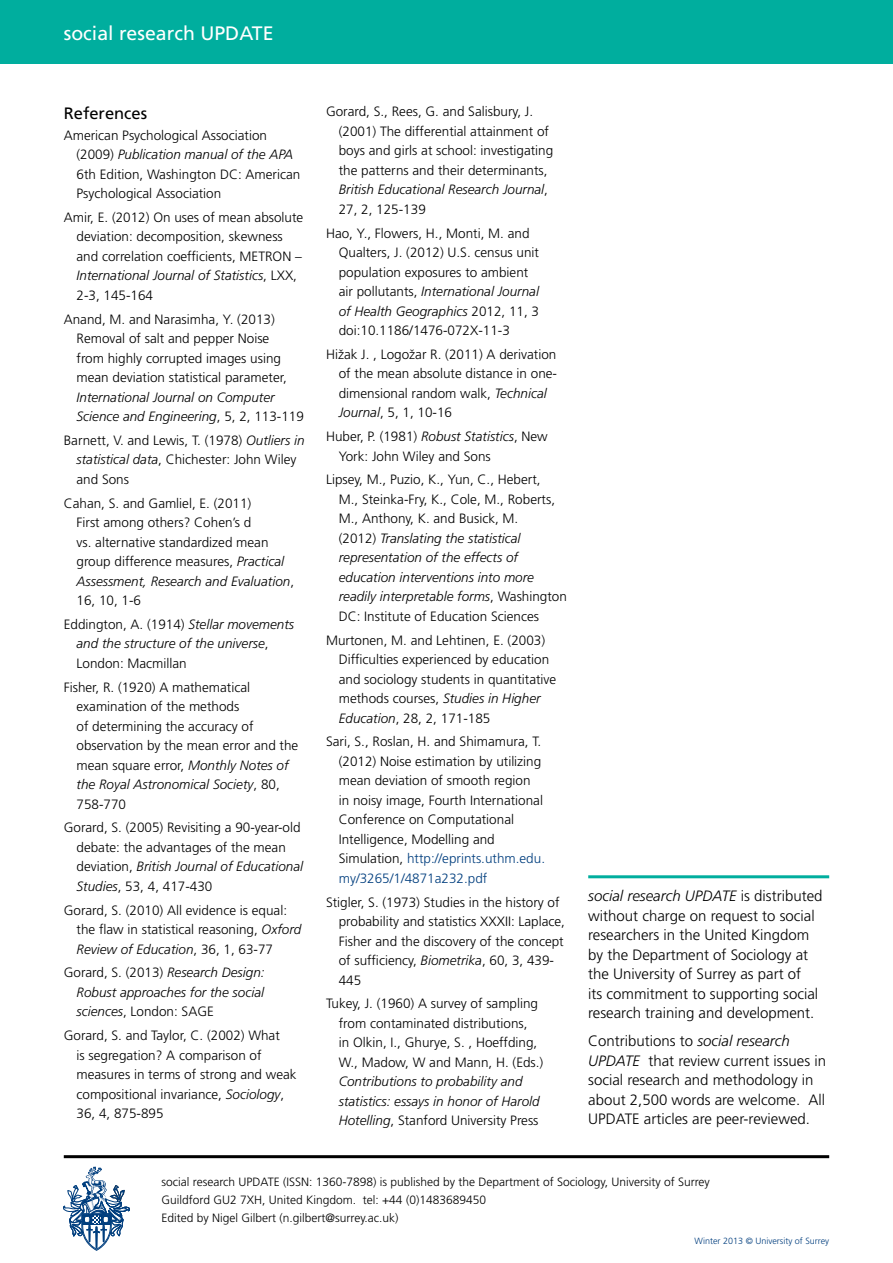
<style>
.page{position:relative;width:893px;height:1263px;background:#fff}
.page>*{position:absolute;margin:0;border:0;box-sizing:border-box;transform-origin:0 0}
.t1{font:19.5px "Frutiger LT Std";color:#fff}
.t2{font:16.5px "Frutiger LT Std";color:#000}
.t3{font:300 15px/19.5px "Frutiger LT Std";color:#000}
.t4{font:300 13.5px/19.5px "Frutiger LT Std";color:#000}
.t5{font:italic 300 13.5px/19.5px "Frutiger LT Std";color:#000}
.t6{font:300 12px/18px "Frutiger LT Std";color:#000}
.t7{font:300 9px "Frutiger LT Std";color:#003e7e}
.s1{font-style:italic}
.s2{font-style:normal}
.s3{color:#003e7e}
</style>
<div class="page">
<div style="left:0;top:0;width:893px;height:64px;background:#00ae9e"></div>
<hr style="left:64px;top:1155px;width:765px;height:3px;background:#000">
<svg style="left:63px;top:1167px;width:67px;height:83px"></svg>
<hr style="left:588px;top:875px;width:241px;height:3px;background:#00ae9e">
<h1 class="t1" style="left:64px;top:22px;width:211px">social research UPDATE</h1>
<p class="t2" style="left:64px;top:103px;width:85px">References</p>
<p class="t4" style="left:77px;top:125px;width:225px;text-indent:-13px">American Psychological Association (2009) <span class="s1">Publication manual of the APA </span>6th Edition, Washington DC: American Psychological Association</p>
<p class="t4" style="left:77px;top:208px;width:228px;text-indent:-13px">Amir, E. (2012) On uses of mean absolute deviation: decomposition, skewness and correlation coefficients, METRON – <span class="s1">International Journal of Statistics</span>, LXX, 2-3, 145-164</p>
<p class="t4" style="left:77px;top:309px;width:212px;text-indent:-13px">Anand, M. and Narasimha, Y. (2013)<br>Removal of salt and pepper Noise from highly corrupted images using mean deviation statistical parameter,</p>
<p class="t5" style="left:77px;top:387px;width:229px">International Journal on Computer<br>Science and Engineering<span class="s2">, 5, 2, 113-119</span></p>
<p class="t4" style="left:77px;top:431px;width:230px;text-indent:-13px">Barnett, V. and Lewis, T. (1978) <span class="s1">Outliers in statistical data</span>, Chichester: John Wiley and Sons</p>
<p class="t4" style="left:77px;top:493px;width:219px;text-indent:-13px">Cahan, S. and Gamliel, E. (2011)<br>First among others? Cohen’s d<br>vs. alternative standardized mean group difference measures, <span class="s1">Practical<br>Assessment, Research and Evaluation</span>,<br>16, 10, 1-6</p>
<p class="t5" style="left:77px;top:615px;width:219px;text-indent:-13px"><span class="s2">Eddington, A. (1914)</span> Stellar movements and the structure of the universe<span class="s2">,<br>London: Macmillan</span></p>
<p class="t4" style="left:77px;top:677px;width:223px;text-indent:-13px">Fisher, R. (1920) A mathematical examination of the methods<br>of determining the accuracy of observation by the mean error and the mean square error, <span class="s1">Monthly Notes of the Royal Astronomical Society</span>, 80,<br>758-770</p>
<p class="t4" style="left:77px;top:818px;width:228px;text-indent:-13px">Gorard, S. (2005) Revisiting a 90-year-old debate: the advantages of the mean deviation, <span class="s1">British Journal of Educational Studies</span>, 53, 4, 417-430</p>
<p class="t4" style="left:77px;top:900px;width:226px;text-indent:-13px">Gorard, S. (2010) All evidence is equal: the flaw in statistical reasoning, <span class="s1">Oxford<br>Review of Education</span>, 36, 1, 63-77</p>
<p class="t5" style="left:77px;top:963px;width:190px;text-align:justify;text-indent:-13px"><span class="s2">Gorard, S. (2013)</span> Research Design:<br>Robust approaches for the social sciences<span class="s2">, London: SAGE</span></p>
<p class="t4" style="left:77px;top:1026px;width:222px;text-indent:-13px">Gorard, S. and Taylor, C. (2002) What<br>is segregation? A comparison of measures in terms of strong and weak compositional invariance, <span class="s1">Sociology</span>,<br>36, 4, 875-895</p>
<p class="t4" style="left:339px;top:102px;width:216px;text-indent:-13px">Gorard, S., Rees, G. and Salisbury, J. (2001) The differential attainment of boys and girls at school: investigating the patterns and their determinants, <span class="s1">British Educational Research Journal</span>, 27, 2, 125-139</p>
<p class="t4" style="left:339px;top:223px;width:202px;text-indent:-13px">Hao, Y., Flowers, H., Monti, M. and Qualters, J. (2012) U.S. census unit population exposures to ambient air pollutants, <span class="s1">International Journal of Health Geographics</span> 2012, 11, 3 doi:10.1186/1476-072X-11-3</p>
<p class="t4" style="left:339px;top:345px;width:220px;text-indent:-13px">Hižak J. , Logožar R. (2011) A derivation of the mean absolute distance in one&shy;dimensional random walk, <span class="s1">Technical Journal</span>, 5, 1, 10-16</p>
<p class="t4" style="left:339px;top:427px;width:211px;text-indent:-13px">Huber, P. (1981) <span class="s1">Robust Statistics</span>, New<br>York: John Wiley and Sons</p>
<p class="t4" style="left:339px;top:470px;width:230px;text-indent:-13px">Lipsey, M., Puzio, K., Yun, C., Hebert,<br>M., Steinka-Fry, K., Cole, M., Roberts, M., Anthony, K. and Busick, M.<br>(2012) <span class="s1">Translating the statistical representation of the effects of education interventions into more readily interpretable forms</span>, Washington DC: Institute of Education Sciences</p>
<p class="t4" style="left:339px;top:630px;width:219px;text-indent:-13px">Murtonen, M. and Lehtinen, E. (2003)<br>Difficulties experienced by education and sociology students in quantitative methods courses, <span class="s1">Studies in Higher Education</span>, 28, 2, 171-185</p>
<p class="t4" style="left:339px;top:732px;width:208px;text-indent:-13px">Sari, S., Roslan, H. and Shimamura, T. (2012) Noise estimation by utilizing mean deviation of smooth region<br>in noisy image, Fourth International Conference on Computational Intelligence, Modelling and Simulation, <span class="s3">http://eprints.uthm.edu. my/3265/1/4871a232.pdf</span></p>
<p class="t4" style="left:339px;top:892px;width:228px;text-indent:-13px">Stigler, S. (1973) Studies in the history of probability and statistics XXXII: Laplace, Fisher and the discovery of the concept of sufficiency, <span class="s1">Biometrika</span>, 60, 3, 439- 445</p>
<p class="t4" style="left:339px;top:994px;width:206px;text-indent:-13px">Tukey, J. (1960) A survey of sampling from contaminated distributions,<br>in Olkin, I., Ghurye, S. , Hoeffding, W., Madow, W and Mann, H. (Eds.)</p>
<p class="t5" style="left:339px;top:1072px;width:203px">Contributions to probability and statistics: essays in honor of Harold<br>Hotelling<span class="s2">, Stanford University Press</span></p>
<p class="t3" style="left:588px;top:887px;width:236px"><span class="s1">social research UPDATE</span> is distributed without charge on request to social researchers in the United Kingdom by the Department of Sociology at the University of Surrey as part of<br>its commitment to supporting social research training and development.</p>
<p class="t3" style="left:588px;top:1032px;width:239px">Contributions to <span class="s1">social research UPDATE</span> that review current issues in social research and methodology in about 2,500 words are welcome. All UPDATE articles are peer-reviewed.</p>
<p class="t6" style="left:162px;top:1173px;width:550px">social research UPDATE (ISSN: 1360-7898) is published by the Department of Sociology, University of Surrey<br>Guildford GU2 7XH, United Kingdom. tel: +44 (0)1483689450<br>Edited by Nigel Gilbert (n.gilbert@surrey.ac.uk)</p>
<p class="t7" style="left:694px;top:1236px;width:136px">Winter 2013 © University of Surrey</p>
</div>
